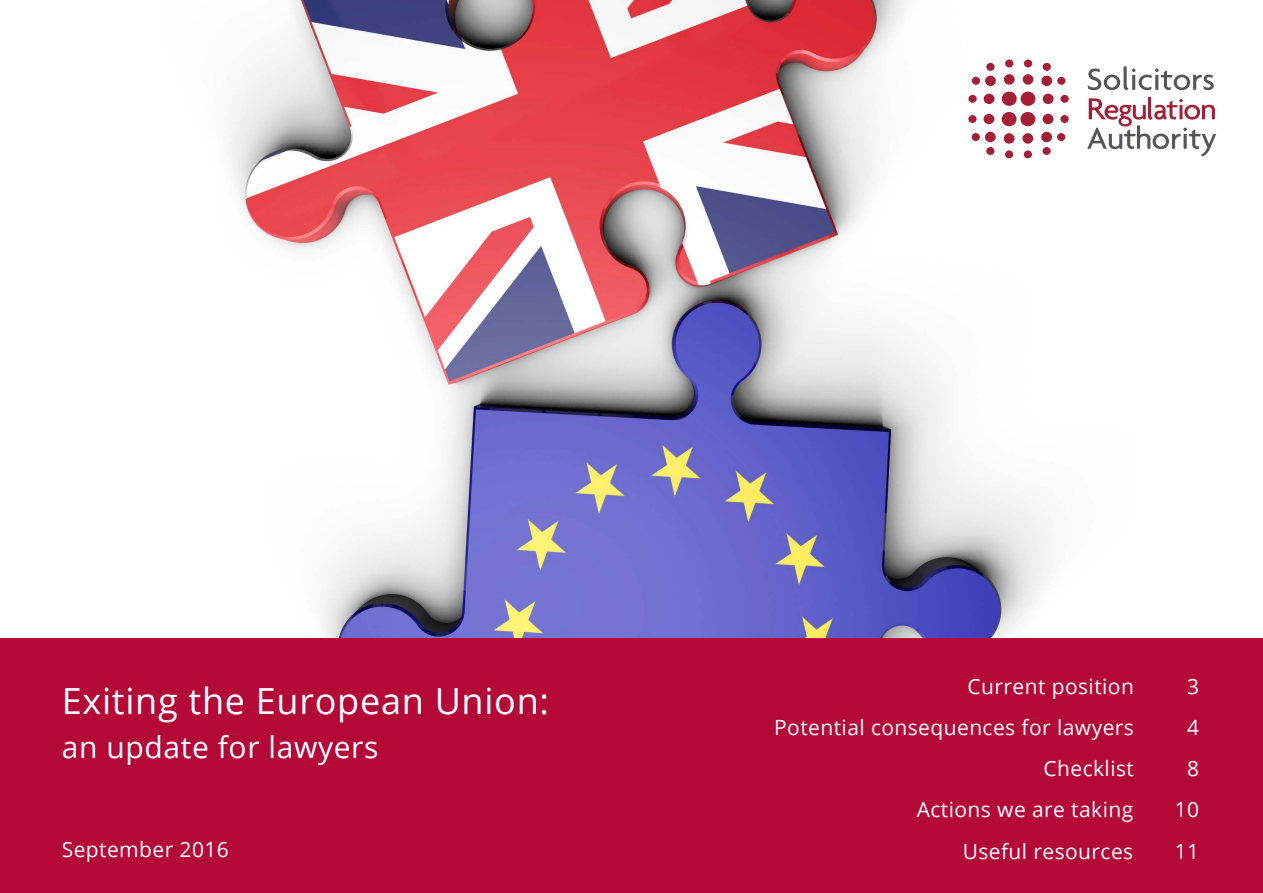
<style>
.page{position:relative;width:1263px;height:893px;background:#fff}
.page>*{position:absolute;margin:0;border:0;box-sizing:border-box;transform-origin:0 0}
.t1{font:36px "Open Sans";letter-spacing:.02em;color:#fff}
.t2{font:30px "Open Sans";letter-spacing:.02em;color:#fff}
.t3{font:21px "Open Sans";letter-spacing:.02em;color:#fff}
</style>
<div class="page">
<img style="left:228px;top:0;width:899px;height:638px">
<div style="left:0;top:638px;width:1263px;height:255px;background:#b30838"></div>
<svg style="left:1087px;top:66px;width:127px;height:24px"></svg>
<svg style="left:1087px;top:97px;width:129px;height:59px"></svg>
<svg style="left:968px;top:60px;width:101px;height:46px"></svg>
<svg style="left:968px;top:112px;width:101px;height:46px"></svg>
<h1 class="t1" style="left:62px;top:676px;width:489px">Exiting the European Union:</h1>
<h2 class="t2" style="left:62px;top:727px;width:318px">an update for lawyers</h2>
<p class="t3" style="left:62px;top:835px;width:169px">September 2016</p>
<p class="t3" style="left:967px;top:672px;width:168px">Current position</p>
<p class="t3" style="left:1187px;top:672px;width:14px">3</p>
<p class="t3" style="left:774px;top:713px;width:361px">Potential consequences for lawyers</p>
<p class="t3" style="left:1187px;top:713px;width:14px">4</p>
<p class="t3" style="left:1043px;top:754px;width:92px">Checklist</p>
<p class="t3" style="left:1187px;top:754px;width:14px">8</p>
<p class="t3" style="left:917px;top:795px;width:218px">Actions we are taking</p>
<p class="t3" style="left:1175px;top:795px;width:26px">10</p>
<p class="t3" style="left:963px;top:836px;width:172px">Useful resources</p>
<p class="t3" style="left:1175px;top:836px;width:26px">11</p>
</div>
